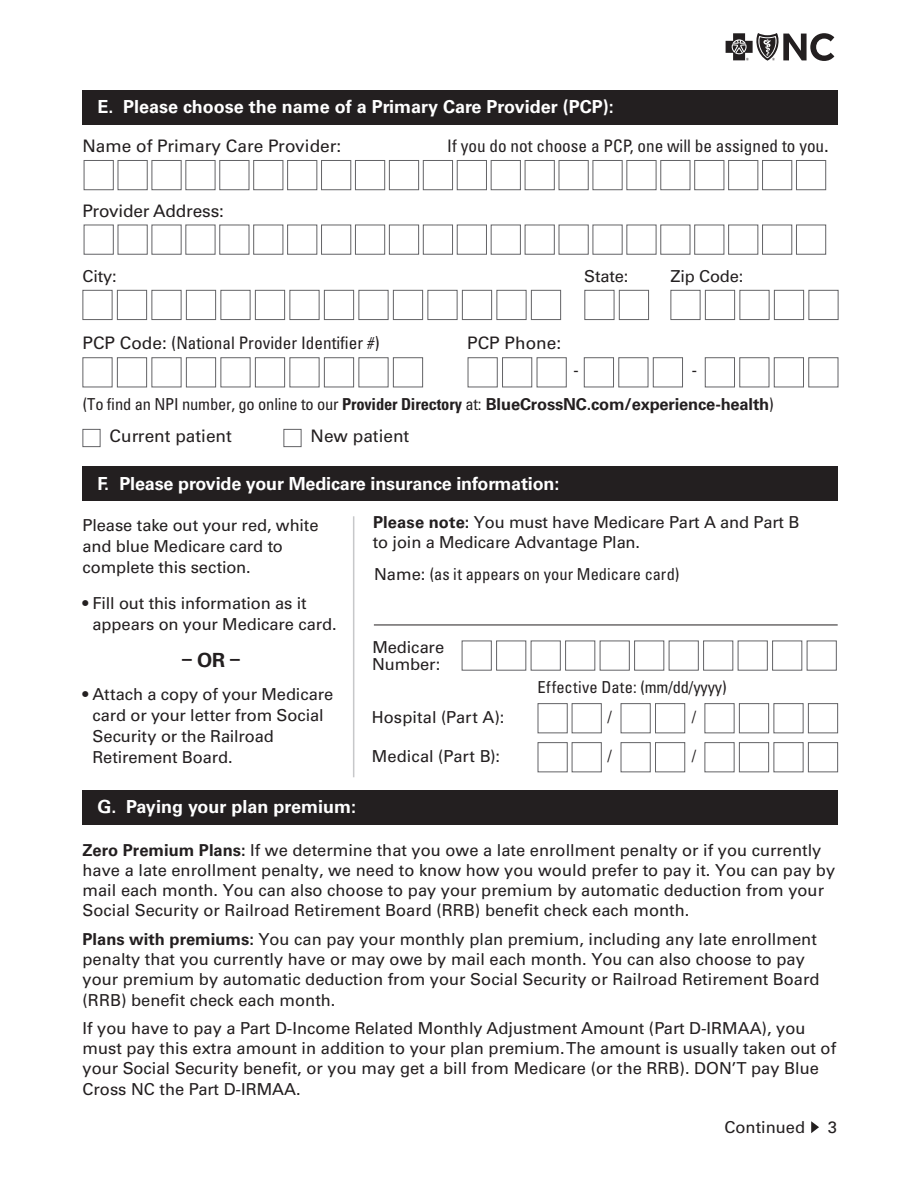
<style>
.page{position:relative;width:918px;height:1188px;background:#fff}
.page>*{position:absolute;margin:0;border:0;box-sizing:border-box;transform-origin:0 0}
.t1{font:700 19.5px "Univers LT Std";color:#231f20}
.t2{font:700 18px "Univers LT Std";letter-spacing:-.01em;color:#fff}
.t3{font:condensed 17.25px "Univers LT Std";color:#231f20}
.t4{font:17.25px "Univers LT Std";color:#231f20}
.t5{font:17.25px "Univers LT Std";color:#231f20;scale:.9 1}
.t6{font:16.5px/20.2px "Univers LT Std";color:#231f20}
.t7{font:condensed 16.5px "Univers LT Std";letter-spacing:-.005em;color:#231f20}
.s1{font-stretch:normal}
.s2{font-weight:700}
.s3{font-weight:700;font-stretch:normal}
</style>
<div class="page">
<svg style="left:726px;top:33px;width:108px;height:28px"></svg>
<hr style="left:353px;top:516px;width:1px;height:261px;background:#c7c8ca">
<hr style="left:374px;top:625px;width:464px;height:1px;background:#231f20">
<svg style="left:670px;top:290px;width:169px;height:30px"></svg>
<svg style="left:537px;top:357px;width:302px;height:416px"></svg>
<div style="left:82px;top:90px;width:756px;height:34px;background:#231f20"></div>
<svg style="left:83px;top:160px;width:743px;height:30px"></svg>
<svg style="left:83px;top:224px;width:743px;height:31px"></svg>
<svg style="left:82px;top:290px;width:567px;height:30px"></svg>
<svg style="left:82px;top:357px;width:601px;height:31px"></svg>
<div style="left:82px;top:429px;width:18px;height:18px;border:1px solid #636366"></div>
<div style="left:284px;top:429px;width:18px;height:18px;border:1px solid #636366"></div>
<div style="left:82px;top:467px;width:756px;height:34px;background:#231f20"></div>
<svg style="left:461px;top:640px;width:376px;height:31px"></svg>
<div style="left:82px;top:790px;width:756px;height:35px;background:#231f20"></div>
<svg style="left:811px;top:1121px;width:8px;height:12px"></svg>
<p class="t2" style="left:98px;top:96px;width:518px">E. Please choose the name of a Primary Care Provider (PCP):</p>
<p class="t4" style="left:82px;top:136px;width:260px">Name of Primary Care Provider:</p>
<p class="t3" style="left:447px;top:135px;width:383px">If you do not choose a PCP, one will be assigned to you<span class="s1">.</span></p>
<p class="t4" style="left:82px;top:201px;width:143px">Provider Address:</p>
<p class="t6" style="left:83px;top:266px;width:36px">City:</p>
<p class="t6" style="left:584px;top:266px;width:46px">State:</p>
<p class="t6" style="left:671px;top:266px;width:74px">Zip Code:</p>
<p class="t3" style="left:82px;top:332px;width:299px"><span class="s1">PCP Code:</span> (National Provider Identifier #)</p>
<p class="t4" style="left:467px;top:333px;width:95px">PCP Phone:</p>
<p class="t5" style="left:573px;top:360px;width:7px">-</p>
<p class="t5" style="left:692px;top:360px;width:7px">-</p>
<p class="t7" style="left:83px;top:394px;width:692px">(To find an NPI number, go online to our <span class="s2">Provider Directory</span> at: <span class="s3">BlueCrossNC.com/experience-health</span>)</p>
<p class="t4" style="left:110px;top:426px;width:124px">Current patient</p>
<p class="t4" style="left:311px;top:426px;width:100px">New patient</p>
<p class="t2" style="left:98px;top:473px;width:463px">F. Please provide your Medicare insurance information:</p>
<p class="t6" style="left:82px;top:515px;width:238px;line-height:21px">Please take out your red, white and blue Medicare card to complete this section.</p>
<p class="t6" style="left:93px;top:593px;width:246px;line-height:21px;text-indent:-10px">• Fill out this information as it appears on your Medicare card.</p>
<p class="t1" style="left:182px;top:648px;width:59px">– OR –</p>
<p class="t6" style="left:93px;top:684px;width:242px;line-height:21px;text-indent:-10px">• Attach a copy of your Medicare card or your letter from Social<br>Security or the Railroad<br>Retirement Board.</p>
<p class="t6" style="left:373px;top:513px;width:428px;line-height:19.5px"><span class="s2">Please note:</span> You must have Medicare Part A and Part B to join a Medicare Advantage Plan.</p>
<p class="t7" style="left:374px;top:564px;width:307px"><span class="s1">Name:</span> (as it appears on your Medicare card)</p>
<p class="t6" style="left:372px;top:639px;width:73px;line-height:17.2px">Medicare<br>Number:</p>
<p class="t7" style="left:538px;top:677px;width:191px">Effective Date: (mm/dd/yyyy)</p>
<p class="t6" style="left:372px;top:707px;width:134px">Hospital (Part A):</p>
<p class="t5" style="left:608px;top:707px;width:6px">/</p>
<p class="t5" style="left:692px;top:707px;width:6px">/</p>
<p class="t6" style="left:372px;top:746px;width:130px">Medical (Part B):</p>
<p class="t5" style="left:608px;top:746px;width:6px">/</p>
<p class="t5" style="left:692px;top:746px;width:6px">/</p>
<p class="t2" style="left:98px;top:796px;width:260px">G. Paying your plan premium:</p>
<p class="t6" style="left:82px;top:840px;width:754px"><span class="s2">Zero Premium Plans:</span> If we determine that you owe a late enrollment penalty or if you currently have a late enrollment penalty, we need to know how you would prefer to pay it. You can pay by mail each month. You can also choose to pay your premium by automatic deduction from your Social Security or Railroad Retirement Board (RRB) benefit check each month.</p>
<p class="t6" style="left:82px;top:929px;width:739px"><span class="s2">Plans with premiums:</span> You can pay your monthly plan premium, including any late enrollment penalty that you currently have or may owe by mail each month. You can also choose to pay your premium by automatic deduction from your Social Security or Railroad Retirement Board (RRB) benefit check each month.</p>
<p class="t6" style="left:82px;top:1018px;width:755px">If you have to pay a Part D-Income Related Monthly Adjustment Amount (Part D-IRMAA), you must pay this extra amount in addition to your plan premium. The amount is usually taken out of your Social Security benefit, or you may get a bill from Medicare (or the RRB). DON’T pay Blue Cross NC the Part D-IRMAA.</p>
<p class="t6" style="left:725px;top:1117px;width:82px">Continued</p>
<p class="t6" style="left:828px;top:1117px;width:11px">3</p>
</div>
